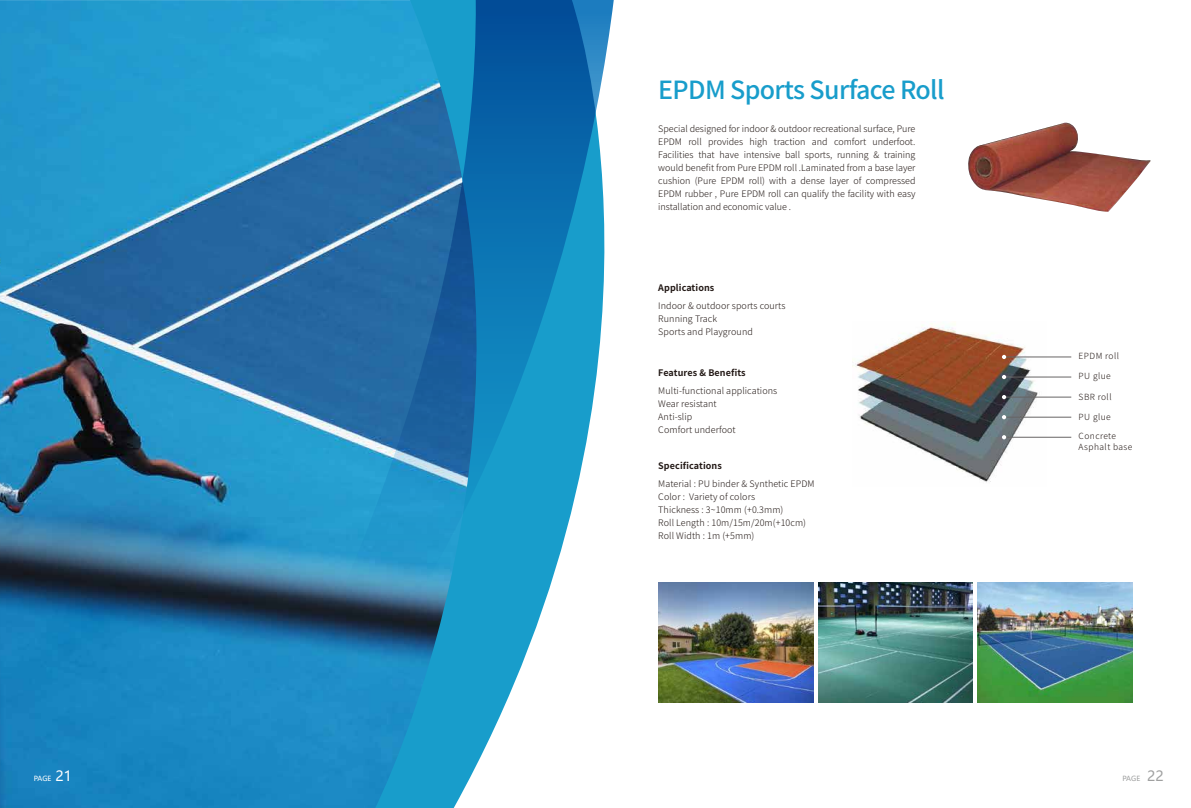
<style>
.page{position:relative;width:1191px;height:808px;background:#fff}
.page>*{position:absolute;margin:0;border:0;box-sizing:border-box;transform-origin:0 0}
.t1{font:500 25px "Noto Sans Hans";letter-spacing:-.025em;color:#189dcb}
.t2{font:300 9px/13px "Noto Sans Hans";letter-spacing:.01em;color:#221815}
.t3{font:700 9px "Noto Sans Hans";letter-spacing:.01em;color:#221815}
.t4{font:300 8.5px/11px "Noto Sans Hans";letter-spacing:.05em;color:#221815}
.t5{font:7px "Microsoft Ya Hei";color:#fff}
.t6{font:7px "Microsoft Ya Hei";color:#9fa0a0}
.s1{font-size:14px}
</style>
<div class="page">
<img style="left:0;top:0;width:375px;height:808px">
<svg style="left:375px;top:582px;width:323px;height:226px"></svg>
<svg style="left:306px;top:0;width:308px;height:668px;background:#338bbb"></svg>
<img style="left:968px;top:123px;width:182px;height:89px">
<img style="left:658px;top:583px;width:155px;height:119px">
<img style="left:818px;top:583px;width:155px;height:119px">
<img style="left:978px;top:583px;width:154px;height:119px">
<img style="left:852px;top:323px;width:194px;height:160px">
<hr style="left:1004px;top:357px;width:67px;height:1px;background:#666464">
<hr style="left:1004px;top:377px;width:67px;height:1px;background:#666464">
<hr style="left:1004px;top:397px;width:67px;height:1px;background:#666464">
<hr style="left:1004px;top:417px;width:67px;height:1px;background:#666464">
<hr style="left:1004px;top:437px;width:67px;height:1px;background:#666464">
<svg style="left:1002px;top:355px;width:4px;height:4px"></svg>
<svg style="left:1002px;top:375px;width:4px;height:4px"></svg>
<svg style="left:1002px;top:395px;width:4px;height:4px"></svg>
<svg style="left:1002px;top:415px;width:4px;height:4px"></svg>
<svg style="left:1002px;top:435px;width:4px;height:4px"></svg>
<p class="t5" style="left:34px;top:773px;width:40px">PAGE <span class="s1">21</span></p>
<h1 class="t1" style="left:658px;top:76px;width:288px">EPDM Sports Surface Roll</h1>
<p class="t2" style="left:658px;top:123px;width:259px;text-align:justify">Special designed for indoor &amp; outdoor recreational surface, Pure EPDM roll provides high traction and comfort underfoot.<br>Facilities that have intensive ball sports, running &amp; training would benefit from Pure EPDM roll .Laminated from a base layer cushion (Pure EPDM roll) with a dense layer of compressed EPDM rubber , Pure EPDM roll can qualify the facility with easy installation and economic value .</p>
<p class="t3" style="left:658px;top:283px;width:58px">Applications</p>
<p class="t2" style="left:658px;top:299px;width:129px">Indoor &amp; outdoor sports courts<br>Running Track<br>Sports and Playground</p>
<p class="t3" style="left:658px;top:367px;width:89px">Features &amp; Benefits</p>
<p class="t2" style="left:658px;top:384px;width:120px">Multi-functional applications<br>Wear resistant<br>Anti-slip<br>Comfort underfoot</p>
<p class="t3" style="left:658px;top:461px;width:65px">Specifications</p>
<p class="t2" style="left:658px;top:478px;width:158px">Material : PU binder &amp; Synthetic EPDM<br>Color : Variety of colors<br>Thickness : 3~10mm (+0.3mm)<br>Roll Length : 10m/15m/20m(+10cm)<br>Roll Width : 1m (+5mm)</p>
<p class="t4" style="left:1078px;top:351px;width:42px">EPDM roll</p>
<p class="t4" style="left:1078px;top:371px;width:34px">PU glue</p>
<p class="t4" style="left:1078px;top:391px;width:34px">SBR roll</p>
<p class="t4" style="left:1078px;top:411px;width:34px">PU glue</p>
<p class="t4" style="left:1078px;top:431px;width:55px">Concrete<br>Asphalt base</p>
<p class="t6" style="left:1122px;top:773px;width:43px">PAGE <span class="s1">22</span></p>
</div>
